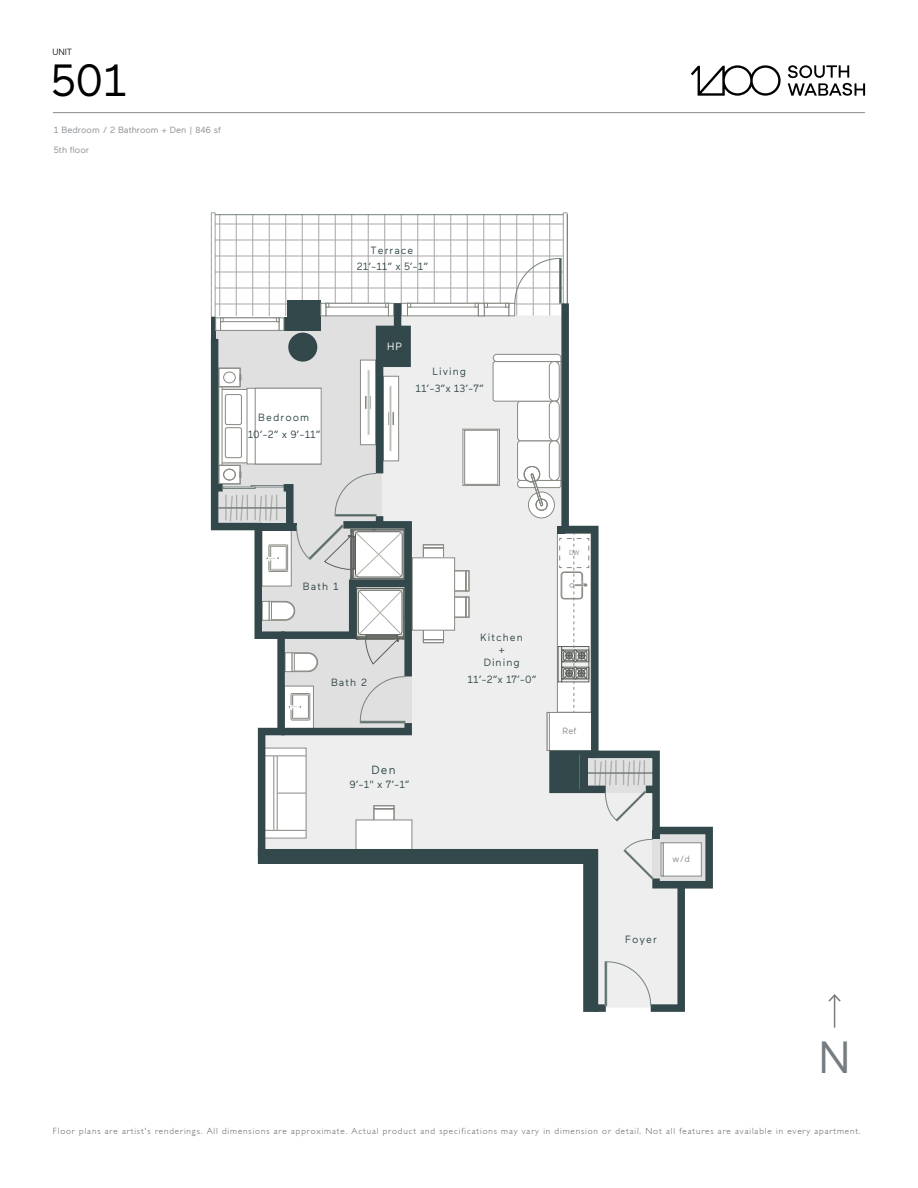
<style>
.page{position:relative;width:918px;height:1188px;background:#fff}
.page>*{position:absolute;margin:0;border:0;box-sizing:border-box;transform-origin:0 0}
.t1{font:45px "Maax";color:#000}
.t2{font:45px "Maax";color:#767c80}
.t3{font:11.85px "Maax";color:#32484b}
.t4{font:10.5px/12.6px "Maax";letter-spacing:.1em;color:#32484b;text-align:center}
.t5{font:10.5px "Maax";color:#fff}
.t6{font:300 9px "Gill Sans";letter-spacing:.1em;color:#5c615a}
.t7{font:9px "Maax";color:#898e92}
.t8{font:9px "Maax";color:#231f20}
.t9{font:6.6px "Maax";color:#898e92}
</style>
<div class="page">
<svg style="left:691px;top:65px;width:90px;height:31px"></svg>
<svg style="left:788px;top:65px;width:77px;height:31px"></svg>
<hr style="left:53px;top:112px;width:812px;height:1px;background:#898e92">
<svg style="left:415px;top:216px;width:100px;height:87px"></svg>
<div style="left:415px;top:316px;width:146px;height:533px;background:#eee"></div>
<svg style="left:557px;top:533px;width:2px;height:179px"></svg>
<div style="left:547px;top:712px;width:45px;height:39px;background:#fff;border:1px solid #858a82"></div>
<div style="left:547px;top:712px;width:3px;height:39px;background:#fff;border:1px solid #858a82"></div>
<hr style="left:558px;top:646px;width:4px;height:36px;background:#939692">
<div style="left:452px;top:597px;width:14px;height:20px;background:#fff"></div>
<div style="left:452px;top:597px;width:14px;height:20px;border:1px solid #858a82"></div>
<div style="left:466px;top:597px;width:3px;height:20px;border:1px solid #858a82"></div>
<div style="left:452px;top:571px;width:14px;height:20px;background:#fff"></div>
<div style="left:452px;top:571px;width:14px;height:20px;border:1px solid #858a82"></div>
<div style="left:466px;top:571px;width:3px;height:20px;border:1px solid #858a82"></div>
<div style="left:423px;top:626px;width:21px;height:14px;background:#fff"></div>
<div style="left:423px;top:626px;width:21px;height:14px;border:1px solid #858a82"></div>
<div style="left:423px;top:639px;width:21px;height:4px;border:1px solid #858a82"></div>
<div style="left:423px;top:548px;width:21px;height:14px;background:#fff"></div>
<div style="left:423px;top:548px;width:21px;height:14px;border:1px solid #858a82"></div>
<div style="left:423px;top:545px;width:21px;height:3px;border:1px solid #858a82"></div>
<div style="left:412px;top:558px;width:43px;height:72px;background:#fff"></div>
<div style="left:412px;top:558px;width:43px;height:72px;border:1px solid #858a82"></div>
<svg style="left:556px;top:362px;width:5px;height:103px"></svg>
<div style="left:518px;top:441px;width:40px;height:39px;background:#fff;border-radius:3px"></div>
<div style="left:517px;top:441px;width:41px;height:40px;border:1px solid #858a82;border-radius:3px"></div>
<div style="left:518px;top:401px;width:40px;height:40px;background:#fff;border-radius:3px"></div>
<div style="left:517px;top:401px;width:41px;height:40px;border:1px solid #858a82;border-radius:3px"></div>
<div style="left:493px;top:362px;width:65px;height:39px;background:#fff;border-radius:2px"></div>
<div style="left:493px;top:361px;width:65px;height:40px;border:1px solid #858a82;border-radius:2px"></div>
<svg style="left:493px;top:354px;width:68px;height:8px"></svg>
<div style="left:549px;top:362px;width:10px;height:39px;background:#fff;border-radius:5px"></div>
<div style="left:549px;top:361px;width:10px;height:40px;border:1px solid #858a82;border-radius:5px"></div>
<div style="left:549px;top:441px;width:10px;height:39px;background:#fff;border-radius:5px"></div>
<div style="left:549px;top:441px;width:10px;height:40px;border:1px solid #858a82;border-radius:5px"></div>
<div style="left:549px;top:401px;width:10px;height:40px;background:#fff;border-radius:5px"></div>
<div style="left:549px;top:401px;width:10px;height:40px;border:1px solid #858a82;border-radius:5px"></div>
<svg style="left:528px;top:492px;width:26px;height:26px"></svg>
<div style="left:528px;top:492px;width:27px;height:26px;border:1px solid #858a82;border-radius:50%"></div>
<svg style="left:517px;top:465px;width:44px;height:46px"></svg>
<svg style="left:463px;top:429px;width:37px;height:57px"></svg>
<div style="left:464px;top:430px;width:34px;height:55px;background:#fff;border:1px solid #858a82"></div>
<svg style="left:559px;top:533px;width:2px;height:179px"></svg>
<div style="left:258px;top:849px;width:303px;height:15px;background:#32484b"></div>
<svg style="left:561px;top:303px;width:152px;height:709px"></svg>
<div style="left:652px;top:831px;width:8px;height:8px;background:#32484b"></div>
<div style="left:646px;top:786px;width:11px;height:7px;background:#32484b"></div>
<div style="left:557px;top:526px;width:8px;height:7px;background:#32484b"></div>
<svg style="left:624px;top:839px;width:57px;height:49px"></svg>
<svg style="left:549px;top:751px;width:97px;height:70px;background:#a8afb0"></svg>
<div style="left:605px;top:962px;width:2px;height:44px;background:#32484b;border:1px solid #74827f"></div>
<svg style="left:606px;top:961px;width:45px;height:45px;background:#e6e7e7"></svg>
<svg style="left:515px;top:213px;width:52px;height:104px"></svg>
<div style="left:407px;top:303px;width:71px;height:13px;background:#fff;border:1px solid #858a82"></div>
<svg style="left:415px;top:303px;width:60px;height:4px"></svg>
<svg style="left:211px;top:213px;width:204px;height:643px"></svg>
<svg style="left:475px;top:303px;width:3px;height:4px"></svg>
<div style="left:478px;top:303px;width:7px;height:13px;background:#fff;border:1px solid #858a82"></div>
<svg style="left:509px;top:303px;width:6px;height:13px"></svg>
<div style="left:484px;top:303px;width:25px;height:13px;background:#fff;border:1px solid #858a82"></div>
<svg style="left:488px;top:303px;width:17px;height:4px"></svg>
<svg style="left:484px;top:303px;width:4px;height:4px"></svg>
<svg style="left:505px;top:303px;width:4px;height:4px"></svg>
<div style="left:288px;top:333px;width:29px;height:29px;background:#32484b;border-radius:50%"></div>
<hr style="left:834px;top:996px;width:1px;height:32px;background:#767c80">
<svg style="left:828px;top:994px;width:13px;height:8px"></svg>
<p class="t8" style="left:52px;top:47px;width:21px">UNIT</p>
<h1 class="t1" style="left:51px;top:56px;width:78px">501</h1>
<p class="t7" style="left:54px;top:125px;width:169px">1 Bedroom / 2 Bathroom + Den | 846 sf</p>
<p class="t7" style="left:54px;top:145px;width:37px">5th floor</p>
<p class="t4" style="left:258px;top:412px;width:52px">Bedroom</p>
<p class="t4" style="left:248px;top:428px;width:74px">10’-2” x 9’-11”</p>
<p class="t4" style="left:371px;top:244px;width:44px">Terrace</p>
<p class="t4" style="left:357px;top:261px;width:73px">21’-11” x 5’-1”</p>
<p class="t5" style="left:387px;top:341px;width:16px">HP</p>
<p class="t4" style="left:433px;top:365px;width:35px">Living</p>
<p class="t4" style="left:416px;top:382px;width:70px">11’-3”x 13’-7”</p>
<p class="t4" style="left:303px;top:581px;width:37px">Bath 1</p>
<p class="t4" style="left:331px;top:676px;width:38px">Bath 2</p>
<h2 class="t3" style="left:372px;top:764px;width:26px">Den</h2>
<p class="t4" style="left:350px;top:778px;width:62px">9’-1" x 7’-1”</p>
<p class="t9" style="left:569px;top:549px;width:12px">DW</p>
<p class="t4" style="left:481px;top:631px;width:44px">Kitchen +<br>Dining</p>
<p class="t4" style="left:468px;top:673px;width:70px">11’-2”x 17’-0”</p>
<p class="t7" style="left:563px;top:726px;width:15px">Ref</p>
<p class="t7" style="left:673px;top:854px;width:19px">w/d</p>
<p class="t4" style="left:625px;top:933px;width:33px">Foyer</p>
<h1 class="t2" style="left:819px;top:1034px;width:34px">N</h1>
<p class="t6" style="left:53px;top:1126px;width:809px">Floor plans are artist's renderings. All dimensions are approximate. Actual product and specifications may vary in dimension or detail. Not all features are available in every apartment.</p>
</div>
